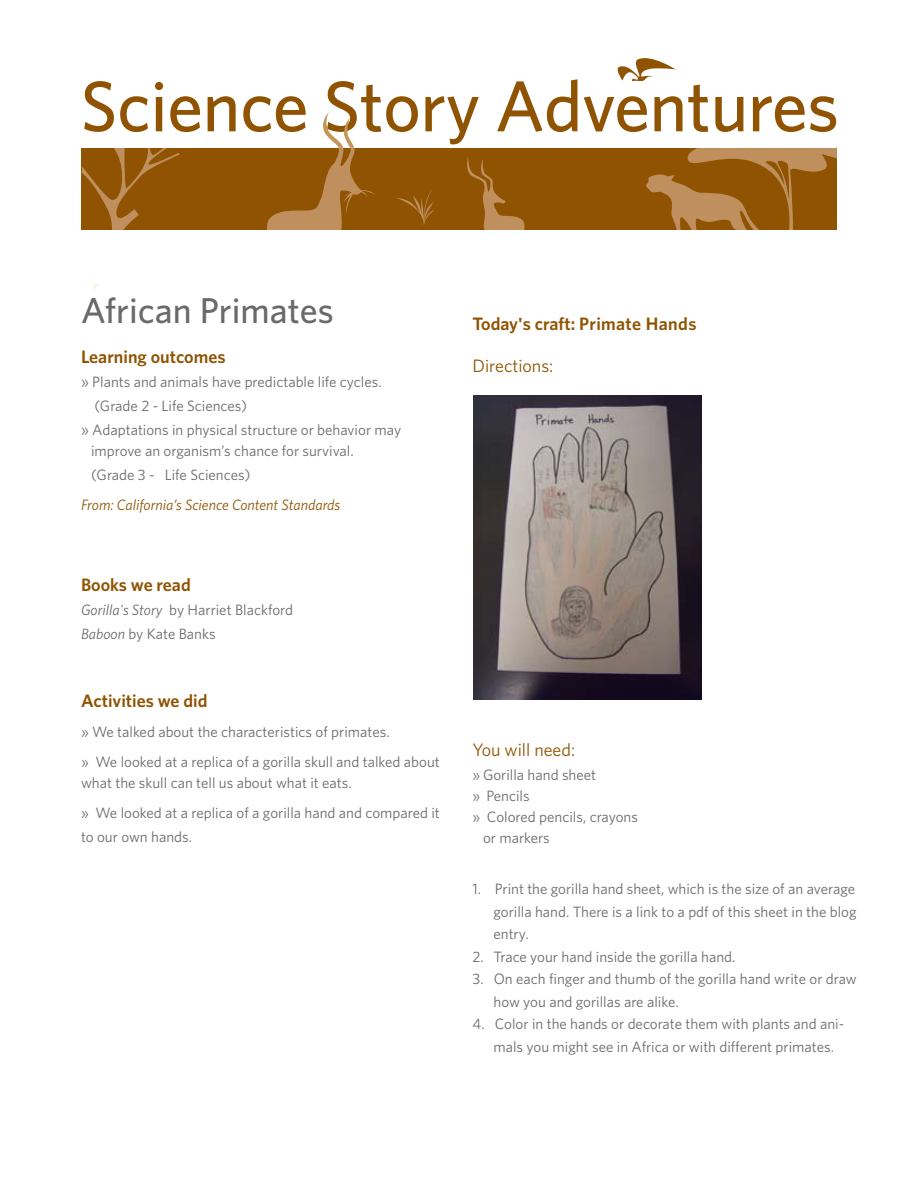
<style>
.page{position:relative;width:918px;height:1188px;background:#fff}
.page>*{position:absolute;margin:0;border:0;box-sizing:border-box;transform-origin:0 0}
.t1{font:500 36px "Whitney";color:#696a6c}
.t2{font:600 18px "Whitney";color:#8f5301}
.t3{font:18px "Whitney";color:#8f5301}
.t4{font:15px/22.5px "Whitney";color:#696a6c}
.t5{font:italic 15px "Whitney";color:#8f5301}
.s1{font-style:italic}
</style>
<div class="page">
<div style="left:81px;top:148px;width:756px;height:82px;background:#8f5301"></div>
<svg style="left:646px;top:145px;width:191px;height:85px"></svg>
<svg style="left:82px;top:148px;width:98px;height:141px"></svg>
<div style="left:77px;top:81px;width:759px;height:67px;background:#fff"></div>
<svg style="left:84px;top:81px;width:30px;height:51px"></svg>
<svg style="left:120px;top:96px;width:28px;height:36px"></svg>
<svg style="left:155px;top:82px;width:8px;height:49px"></svg>
<svg style="left:170px;top:96px;width:30px;height:36px"></svg>
<svg style="left:208px;top:96px;width:28px;height:35px"></svg>
<svg style="left:584px;top:58px;width:124px;height:74px"></svg>
<svg style="left:715px;top:97px;width:28px;height:35px"></svg>
<svg style="left:753px;top:96px;width:83px;height:36px"></svg>
<svg style="left:243px;top:79px;width:334px;height:151px"></svg>
<div style="left:67px;top:230px;width:786px;height:54px;background:#fff"></div>
<img style="left:474px;top:396px;width:228px;height:303px">
<h1 class="t1" style="left:81px;top:287px;width:254px">African Primates</h1>
<p class="t2" style="left:81px;top:345px;width:146px">Learning outcomes</p>
<p class="t4" style="left:81px;top:370px;width:302px">» Plants and animals have predictable life cycles.</p>
<p class="t4" style="left:95px;top:394px;width:154px">(Grade 2 - Life Sciences)</p>
<p class="t4" style="left:81px;top:418px;width:322px">» Adaptations in physical structure or behavior may</p>
<p class="t4" style="left:91px;top:439px;width:264px;line-height:24px">improve an organism’s chance for survival. (Grade 3 - Life Sciences)</p>
<p class="t5" style="left:81px;top:495px;width:261px">From: California’s Science Content Standards</p>
<p class="t2" style="left:81px;top:573px;width:111px">Books we read</p>
<p class="t4" style="left:81px;top:598px;width:214px;line-height:24px"><span class="s1">Gorilla's Story</span> by Harriet Blackford<br><span class="s1">Baboon</span> by Kate Banks</p>
<p class="t2" style="left:81px;top:688px;width:128px">Activities we did</p>
<p class="t4" style="left:81px;top:716px;width:360px;line-height:30px">» We talked about the characteristics of primates.<br>» We looked at a replica of a gorilla skull and talked about</p>
<p class="t4" style="left:81px;top:767px;width:360px;line-height:30px">what the skull can tell us about what it eats.<br>» We looked at a replica of a gorilla hand and compared it</p>
<p class="t4" style="left:81px;top:825px;width:113px">to our own hands.</p>
<p class="t2" style="left:472px;top:312px;width:225px">Today's craft: Primate Hands</p>
<p class="t3" style="left:472px;top:354px;width:82px">Directions:</p>
<p class="t3" style="left:472px;top:738px;width:104px">You will need:</p>
<p class="t4" style="left:472px;top:763px;width:125px">» Gorilla hand sheet</p>
<p class="t4" style="left:472px;top:784px;width:59px">» Pencils</p>
<p class="t4" style="left:472px;top:805px;width:167px">» Colored pencils, crayons</p>
<p class="t4" style="left:483px;top:826px;width:68px">or markers</p>
<p class="t4" style="left:494px;top:878px;width:365px;text-align:justify;text-indent:-21px">1. Print the gorilla hand sheet, which is the size of an average gorilla hand. There is a link to a pdf of this sheet in the blog entry.</p>
<p class="t4" style="left:472px;top:945px;width:264px">2. Trace your hand inside the gorilla hand.</p>
<p class="t4" style="left:494px;top:968px;width:365px;text-indent:-21px">3. On each finger and thumb of the gorilla hand write or draw how you and gorillas are alike.</p>
<p class="t4" style="left:494px;top:1013px;width:352px;text-indent:-21px">4. Color in the hands or decorate them with plants and ani&shy;mals you might see in Africa or with different primates.</p>
</div>
